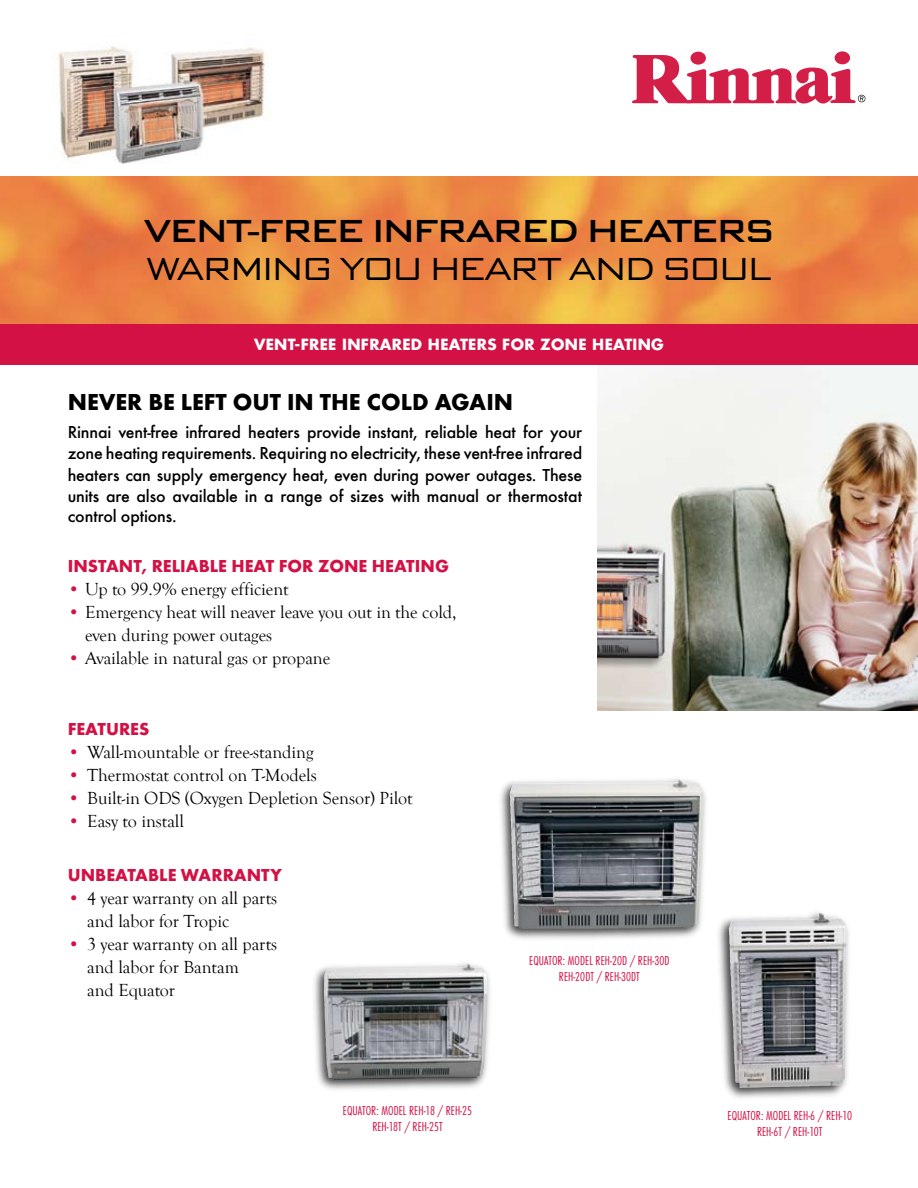
<style>
.page{position:relative;width:918px;height:1188px;background:#fff}
.page>*{position:absolute;margin:0;border:0;box-sizing:border-box;transform-origin:0 0}
.t1{font:500 31.5px "Bank Gothic";letter-spacing:-.015em;color:#000;scale:1.1 1}
.t2{font:300 31.5px "Bank Gothic";letter-spacing:-.01em;color:#000;scale:1.1 1}
.t3{font:700 24px "Futura T";color:#000}
.t4{font:18px/23px "Goudy Old Style T";letter-spacing:-.005em;color:#000}
.t5{font:500 18px/21.6px "Futura T";letter-spacing:-.005em;color:#000;text-align:justify}
.t6{font:700 18px "Futura T";color:#d31145}
.t7{font:700 15px "Futura Std";letter-spacing:.02em;color:#fff}
.t8{font:300 condensed 13.5px/15.8px "Futura T";letter-spacing:.005em;color:#d31145;text-align:center}
.s1{color:#d31145}
.s2{font-style:italic;color:#d31145}
</style>
<div class="page">
<svg style="left:835px;top:51px;width:15px;height:13px"></svg>
<div style="left:690px;top:52px;width:16px;height:13px;background:#d31e47;border-radius:50%"></div>
<svg style="left:632px;top:55px;width:233px;height:49px"></svg>
<img style="left:0;top:176px;width:918px;height:148px">
<img style="left:58px;top:46px;width:211px;height:118px">
<img style="left:598px;top:364px;width:320px;height:346px">
<div style="left:715px;top:908px;width:138px;height:194px;background:#000;opacity:.75"></div>
<img style="left:729px;top:913px;width:118px;height:175px">
<div style="left:310px;top:959px;width:183px;height:135px;background:#000;opacity:.75"></div>
<img style="left:324px;top:963px;width:164px;height:117px">
<div style="left:496px;top:774px;width:213px;height:169px;background:#000;opacity:.75"></div>
<img style="left:510px;top:779px;width:193px;height:151px">
<div style="left:0;top:324px;width:918px;height:40px;background:#d31145"></div>
<h1 class="t1" style="left:144px;top:212px;width:574px">VENT-FREE INFRARED HEATERS</h1>
<h1 class="t2" style="left:147px;top:251px;width:569px">WARMING YOU HEART AND SOUL</h1>
<p class="t7" style="left:254px;top:335px;width:411px">VENT-FREE INFRARED HEATERS FOR ZONE HEATING</p>
<h2 class="t3" style="left:68px;top:387px;width:447px">NEVER BE LEFT OUT IN THE COLD AGAIN</h2>
<p class="t5" style="left:68px;top:421px;width:516px">Rinnai vent-free infrared heaters provide instant, reliable heat for your zone heating requirements. Requiring no electricity, these vent-free infrared heaters can supply emergency heat, even during power outages. These units are also available in a range of sizes with manual or thermostat</p>
<p class="t5" style="left:68px;top:505px;width:111px">control options.</p>
<p class="t6" style="left:68px;top:556px;width:383px">INSTANT, RELIABLE HEAT FOR ZONE HEATING</p>
<p class="t4" style="left:68px;top:578px;width:222px"><span class="s1">•</span> Up to 99.9% energy efficient</p>
<p class="t4" style="left:85px;top:601px;width:373px;text-indent:-17px"><span class="s1">•</span> Emergency heat will neaver leave you out in the cold, even during power outages</p>
<p class="t4" style="left:68px;top:647px;width:264px"><span class="s1">•</span> Available in natural gas or propane</p>
<p class="t6" style="left:68px;top:719px;width:83px">FEATURES</p>
<p class="t4" style="left:68px;top:741px;width:247px"><span class="s1">•</span> Wall-mountable or free-standing</p>
<p class="t4" style="left:68px;top:764px;width:251px"><span class="s1">•</span> Thermostat control on T-Models</p>
<p class="t4" style="left:68px;top:787px;width:346px"><span class="s1">•</span> Built-in ODS (Oxygen Depletion Sensor) Pilot</p>
<p class="t4" style="left:68px;top:810px;width:118px"><span class="s1">•</span> Easy to install</p>
<p class="t6" style="left:68px;top:864px;width:216px">UNBEATABLE WARRANTY</p>
<p class="t4" style="left:87px;top:887px;width:192px;text-indent:-19px"><span class="s2">•</span> 4 year warranty on all parts and labor for Tropic</p>
<p class="t4" style="left:87px;top:933px;width:192px;text-indent:-19px"><span class="s1">•</span> 3 year warranty on all parts and labor for Bantam<br>and Equator</p>
<p class="t8" style="left:343px;top:1103px;width:131px">EQUATOR: MODEL REH-18 / REH-25<br>REH-18T / REH-25T</p>
<p class="t8" style="left:529px;top:953px;width:142px">EQUATOR: MODEL REH-20D / REH-30D<br>REH-20DT / REH-30DT</p>
<p class="t8" style="left:728px;top:1107px;width:126px">EQUATOR: MODEL REH-6 / REH-10<br>REH-6T / REH-10T</p>
</div>
